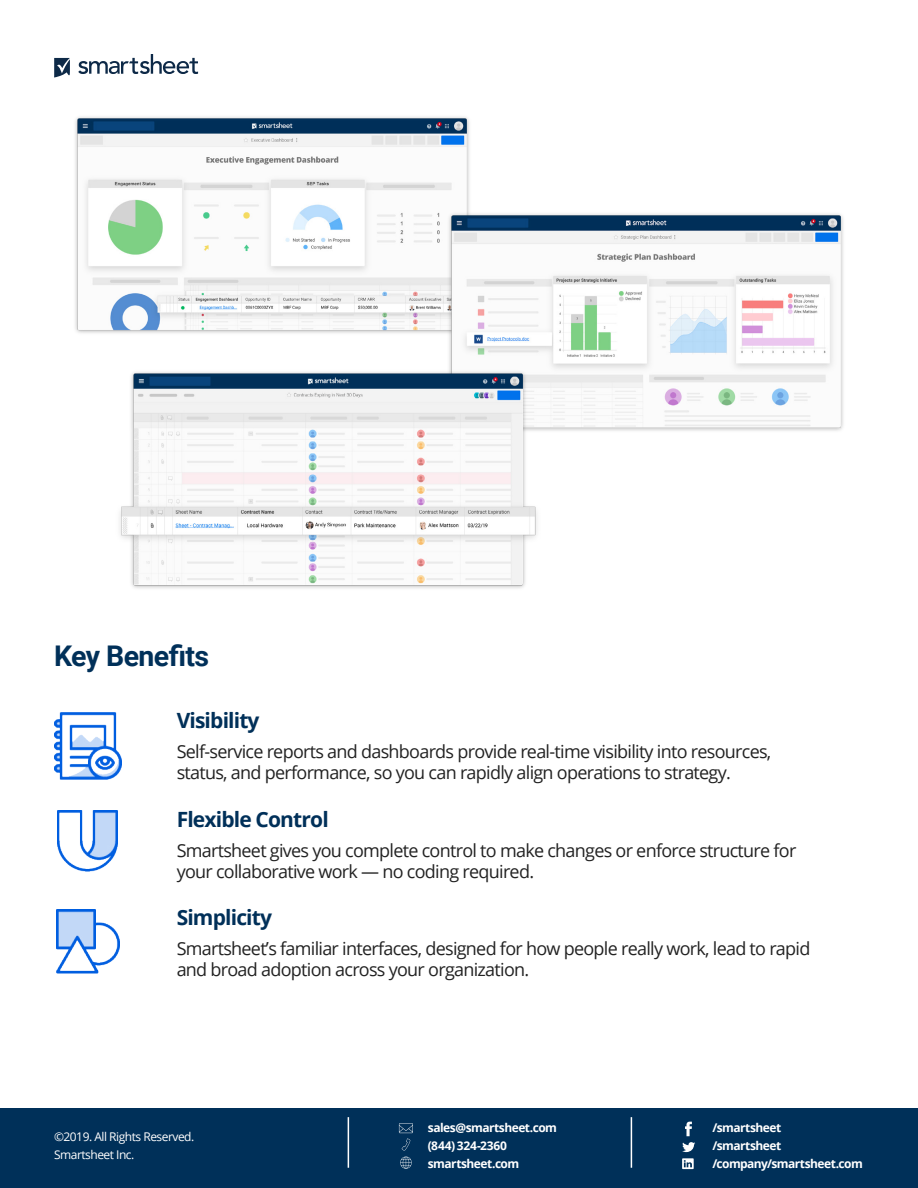
<style>
.page{position:relative;width:918px;height:1188px;background:#fff}
.page>*{position:absolute;margin:0;border:0;box-sizing:border-box;transform-origin:0 0}
.t1{font:700 28.5px "Roboto";letter-spacing:-.02em;color:#003059}
.t2{font:700 21px "Open Sans";letter-spacing:-.04em;color:#003059}
.t3{font:18px/21px "Open Sans";letter-spacing:-.04em;color:#222}
.t4{font:700 12px/18px "Open Sans";letter-spacing:-.045em;color:#fff}
.t5{font:12px/18px "Open Sans";letter-spacing:-.04em;color:#fff}
</style>
<div class="page">
<div style="left:0;top:1108px;width:918px;height:80px;background:#003059"></div>
<svg style="left:685px;top:1122px;width:7px;height:14px"></svg>
<svg style="left:682px;top:1142px;width:13px;height:10px"></svg>
<svg style="left:682px;top:1158px;width:12px;height:11px"></svg>
<hr style="left:631px;top:1117px;width:1px;height:51px;background:#fff">
<hr style="left:348px;top:1117px;width:1px;height:51px;background:#fff">
<svg style="left:399px;top:1123px;width:14px;height:28px"></svg>
<svg style="left:400px;top:1157px;width:12px;height:12px"></svg>
<svg style="left:78px;top:54px;width:120px;height:20px"></svg>
<svg style="left:54px;top:58px;width:16px;height:19px"></svg>
<img style="left:75px;top:117px;width:394px;height:216px">
<img style="left:433px;top:202px;width:410px;height:229px">
<img style="left:120px;top:359px;width:421px;height:230px">
<img style="left:56px;top:909px;width:63px;height:64px">
<img style="left:57px;top:811px;width:61px;height:61px">
<img style="left:54px;top:712px;width:68px;height:67px">
<h1 class="t1" style="left:54px;top:636px;width:157px">Key Benefits</h1>
<p class="t2" style="left:177px;top:706px;width:84px">Visibility</p>
<p class="t3" style="left:177px;top:741px;width:596px">Self-service reports and dashboards provide real-time visibility into resources, status, and performance, so you can rapidly align operations to strategy.</p>
<p class="t2" style="left:177px;top:804px;width:154px">Flexible Control</p>
<p class="t3" style="left:177px;top:839px;width:621px">Smartsheet gives you complete control to make changes or enforce structure for your collaborative work — no coding required.</p>
<p class="t2" style="left:177px;top:903px;width:97px">Simplicity</p>
<p class="t3" style="left:177px;top:938px;width:635px">Smartsheet’s familiar interfaces, designed for how people really work, lead to rapid and broad adoption across your organization.</p>
<p class="t5" style="left:54px;top:1127px;width:142px">©2019. All Rights Reserved.<br>Smartsheet Inc.</p>
<p class="t4" style="left:428px;top:1119px;width:131px">sales@smartsheet.com (844) 324-2360 smartsheet.com</p>
<p class="t4" style="left:713px;top:1119px;width:152px">/smartsheet<br>/smartsheet /company/smartsheet.com</p>
</div>
